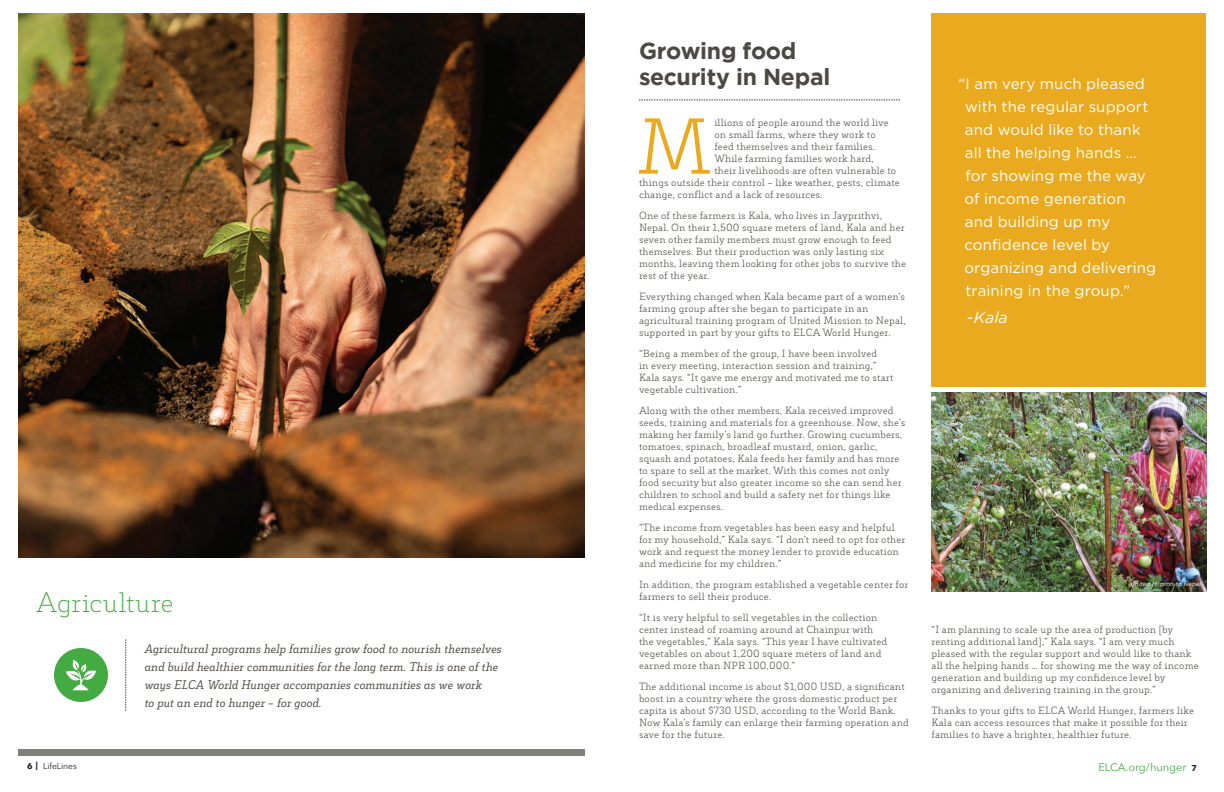
<style>
.page{position:relative;width:1224px;height:792px;background:#fff}
.page>*{position:absolute;margin:0;border:0;box-sizing:border-box;transform-origin:0 0}
.t1{font:300 75.7px "Decour";color:#eaaa20}
.t2{font:200 27px "Decour";letter-spacing:.005em;color:#44aa42}
.t3{font:700 23px/26px "Gotham";letter-spacing:-.01em;color:#4c4843}
.t4{font:italic 16px "Gotham";color:#fff}
.t5{font:15px/23px "Gotham";letter-spacing:.01em;color:#fff}
.t6{font:italic 12px/18px "Decour";letter-spacing:-.005em;color:#4c4843}
.t7{font:11px "Avenir Next";color:#44aa42}
.t8{font:300 10px/12px "Decour";letter-spacing:.015em;color:#4c4843}
.t9{font:8.5px "Avenir Next";color:#231f20}
.t10{font:italic 6px "Gotham";color:#fff}
.s1{font-weight:700}
.s2{font-style:normal}
.s3{font-weight:700;font-size:8.5px;color:#231f20}
</style>
<div class="page">
<svg style="left:639px;top:100px;width:261px;height:1px"></svg>
<img style="left:18px;top:14px;width:567px;height:544px">
<div style="left:18px;top:749px;width:567px;height:7px;background:#817f7a"></div>
<svg style="left:126px;top:639px;width:1px;height:72px"></svg>
<img style="left:932px;top:392px;width:274px;height:199px">
<div style="left:54px;top:648px;width:54px;height:54px;background:#44aa42;border-radius:50%"></div>
<svg style="left:66px;top:660px;width:30px;height:30px"></svg>
<div style="left:932px;top:14px;width:274px;height:373px;background:#eaaa20"></div>
<h2 class="t2" style="left:36px;top:587px;width:139px">Agriculture</h2>
<p class="t6" style="left:144px;top:639px;width:359px">Agricultural programs help families grow food to nourish themselves and build healthier communities for the long term. This is one of the ways ELCA World Hunger accompanies communities as we work<br>to put an end to hunger – for good.</p>
<p class="t9" style="left:27px;top:759px;width:51px"><span class="s1">6 |</span> LifeLines</p>
<h3 class="t3" style="left:639px;top:37px;width:193px">Growing food security in Nepal</h3>
<h1 class="t1" style="left:635px;top:102px;width:79px">M</h1>
<p class="t8" style="left:714px;top:116px;width:176px">illions of people around the world live</p>
<p class="t8" style="left:714px;top:128px;width:163px">on small farms, where they work to</p>
<p class="t8" style="left:714px;top:140px;width:162px">feed themselves and their families.</p>
<p class="t8" style="left:714px;top:152px;width:161px">While farming families work hard,</p>
<p class="t8" style="left:714px;top:164px;width:183px">their livelihoods are often vulnerable to</p>
<p class="t8" style="left:639px;top:176px;width:262px">things outside their control – like weather, pests, climate</p>
<p class="t8" style="left:639px;top:188px;width:185px">change, conflict and a lack of resources.</p>
<p class="t8" style="left:639px;top:209px;width:269px">One of these farmers is Kala, who lives in Jayprithvi, Nepal. On their 1,500 square meters of land, Kala and her seven other family members must grow enough to feed themselves. But their production was only lasting six months, leaving them looking for other jobs to survive the rest of the year.</p>
<p class="t8" style="left:639px;top:290px;width:268px">Everything changed when Kala became part of a women’s farming group after she began to participate in an agricultural training program of United Mission to Nepal, supported in part by your gifts to ELCA World Hunger.</p>
<p class="t8" style="left:639px;top:347px;width:256px">“Being a member of the group, I have been involved<br>in every meeting, interaction session and training,” Kala says. “It gave me energy and motivated me to start vegetable cultivation.”</p>
<p class="t8" style="left:639px;top:404px;width:268px">Along with the other members, Kala received improved seeds, training and materials for a greenhouse. Now, she’s making her family’s land go further. Growing cucumbers, tomatoes, spinach, broadleaf mustard, onion, garlic, squash and potatoes, Kala feeds her family and has more to spare to sell at the market. With this comes not only food security but also greater income so she can send her children to school and build a safety net for things like medical expenses.</p>
<p class="t8" style="left:639px;top:521px;width:268px">“The income from vegetables has been easy and helpful for my household,” Kala says. “I don’t need to opt for other work and request the money lender to provide education and medicine for my children.”</p>
<p class="t8" style="left:639px;top:578px;width:271px">In addition, the program established a vegetable center for farmers to sell their produce.</p>
<p class="t8" style="left:639px;top:611px;width:250px">“It is very helpful to sell vegetables in the collection center instead of roaming around at Chainpur with the vegetables,” Kala says. “This year I have cultivated vegetables on about 1,200 square meters of land and earned more than NPR 100,000.”</p>
<p class="t8" style="left:639px;top:680px;width:271px">The additional income is about $1,000 USD, a significant boost in a country where the gross domestic product per capita is about $730 USD, according to the World Bank.<br>Now Kala’s family can enlarge their farming operation and save for the future.</p>
<h3 class="t5" style="left:964px;top:72px;width:193px;text-indent:-6px">“I am very much pleased with the regular support and would like to thank all the helping hands … for showing me the way of income generation and building up my confidence level by organizing and delivering training in the group.”</h3>
<h3 class="t4" style="left:967px;top:309px;width:42px"><span class="s2">-</span>Kala</h3>
<p class="t10" style="left:1131px;top:581px;width:72px">United Mission to Nepal</p>
<p class="t8" style="left:932px;top:623px;width:269px">“I am planning to scale up the area of production [by renting additional land],” Kala says. “I am very much pleased with the regular support and would like to thank all the helping hands … for showing me the way of income generation and building up my confidence level by organizing and delivering training in the group.”</p>
<p class="t8" style="left:932px;top:704px;width:264px">Thanks to your gifts to ELCA World Hunger, farmers like<br>Kala can access resources that make it possible for their families to have a brighter, healthier future.</p>
<p class="t7" style="left:1098px;top:758px;width:100px">ELCA.org/hunger <span class="s3">7</span></p>
</div>
